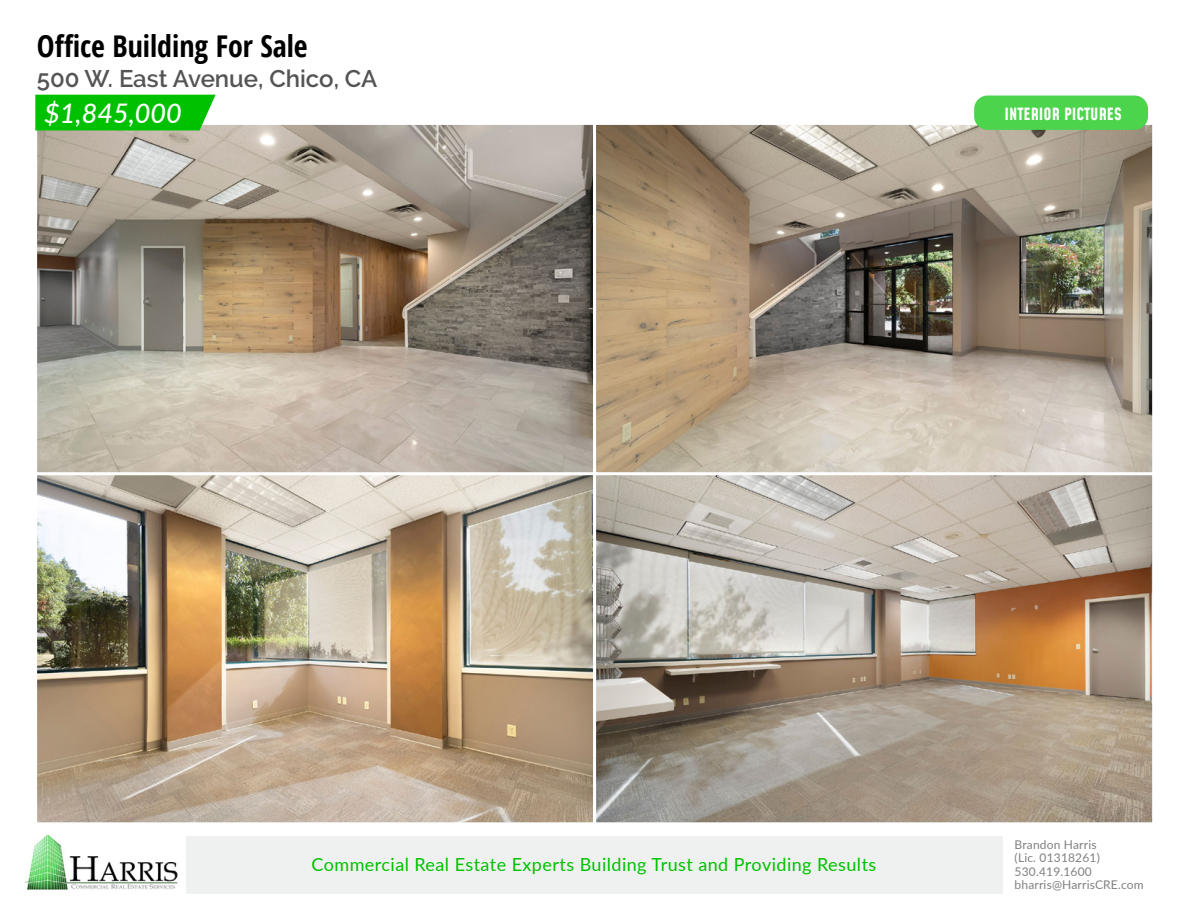
<style>
.page{position:relative;width:1188px;height:918px;background:#fff}
.page>*{position:absolute;margin:0;border:0;box-sizing:border-box;transform-origin:0 0}
.t1{font:700 condensed 30px "Open Sans";color:#000}
.t2{font:italic 500 27px "Lato";color:#fff}
.t3{font:600 24px "Raleway";color:#545456}
.t4{font:18px "Lato";letter-spacing:.025em;color:#00c100}
.t5{font:700 16.5px "Mohave";color:#fff}
.t6{font:12px/13.5px "Lato";letter-spacing:.015em;color:#807f83}
</style>
<div class="page">
<div style="left:186px;top:836px;width:816px;height:58px;background:#eff1f1"></div>
<img style="left:25px;top:834px;width:153px;height:56px">
<img style="left:38px;top:126px;width:1113px;height:695px">
<div style="left:34px;top:472px;width:562px;height:353px;border:3px solid #fff"></div>
<div style="left:34px;top:122px;width:562px;height:353px;border:3px solid #fff"></div>
<div style="left:593px;top:472px;width:562px;height:353px;border:3px solid #fff"></div>
<div style="left:593px;top:122px;width:562px;height:353px;border:3px solid #fff"></div>
<div style="left:974px;top:96px;width:174px;height:34px;background:#4dd44d;border-radius:14px"></div>
<div style="left:35px;top:95px;width:181px;height:35px;background:#00c100"></div>
<h1 class="t1" style="left:37px;top:25px;width:272px">Office Building For Sale</h1>
<h3 class="t3" style="left:37px;top:65px;width:342px">500 W. East Avenue, Chico, CA</h3>
<h2 class="t2" style="left:44px;top:94px;width:139px">$1,845,000</h2>
<h3 class="t5" style="left:1004px;top:104px;width:119px">INTERIOR PICTURES</h3>
<h3 class="t4" style="left:312px;top:852px;width:566px">Commercial Real Estate Experts Building Trust and Providing Results</h3>
<p class="t6" style="left:1015px;top:837px;width:131px">Brandon Harris<br>(Lic. 01318261)<br>530.419.1600 bharris@HarrisCRE.com</p>
</div>
